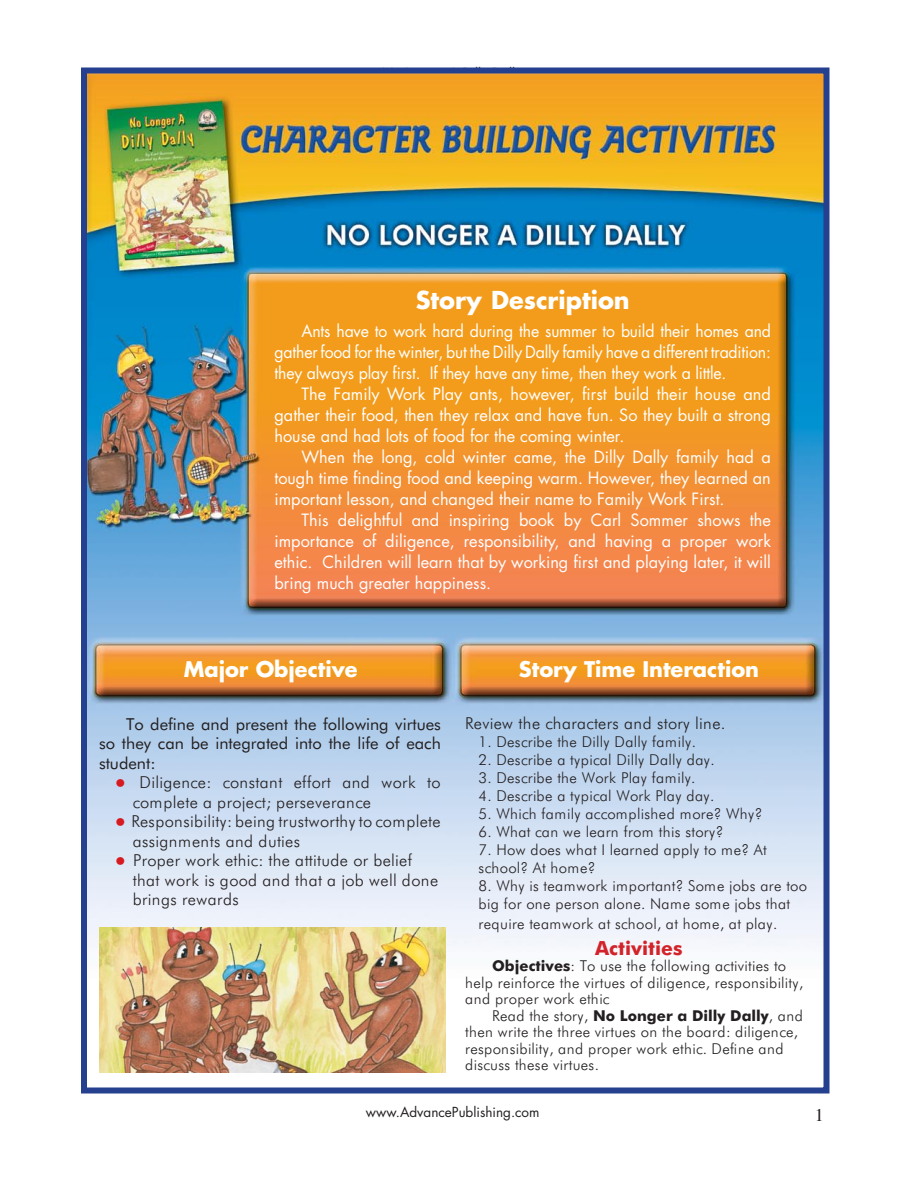
<style>
.page{position:relative;width:918px;height:1188px;background:#fff}
.page>*{position:absolute;margin:0;border:0;box-sizing:border-box;transform-origin:0 0}
.Heading{font:700 24px "Futura";color:#fff}
.Heading_1{font:700 21px "Futura";color:#fff}
.Virtues{font:700 19.5px "Futura BT";color:#d2232a}
.t1{font:18px "Times";color:#231f20}
.t2{font:16.5px/21px "Futura";color:#fff;text-align:justify}
.t3{font:300 16.5px/19.5px "Futura BT";letter-spacing:.02em;color:#231f20}
.t4{font:16.5px/21px "Futura";color:#fff;text-align:justify;scale:.96 1}
.t5{font:16.5px/19.5px "Futura BT";color:#231f20;text-align:justify}
.t6{font:300 15px/16.5px "Futura BT";letter-spacing:.02em;color:#231f20}
.t7{font:13.5px "Futura";color:#231f20}
.s1{font-size:27px;color:#d71920}
.s2{font-weight:700}
</style>
<div class="page">
<img style="left:88px;top:75px;width:735px;height:998px">
<div style="left:81px;top:68px;width:749px;height:1026px;border:6px solid #25408f"></div>
<img style="left:100px;top:927px;width:345px;height:145px">
<p class="Heading" style="left:416px;top:283px;width:216px">Story Description</p>
<p class="t4" style="left:274px;top:320px;width:519px;text-indent:27px">Ants have to work hard during the summer to build their homes and gather food for the winter, but the Dilly Dally family have a different tradition: they always play first. If they have any time, then they work a little.</p>
<p class="t2" style="left:274px;top:383px;width:498px;text-indent:27px">The Family Work Play ants, however, first build their house and gather their food, then they relax and have fun. So they built a strong house and had lots of food for the coming winter.</p>
<p class="t2" style="left:274px;top:446px;width:498px;text-indent:27px">When the long, cold winter came, the Dilly Dally family had a tough time finding food and keeping warm. However, they learned an important lesson, and changed their name to Family Work First.</p>
<p class="t2" style="left:274px;top:509px;width:498px;text-indent:27px">This delightful and inspiring book by Carl Sommer shows the importance of diligence, responsibility, and having a proper work ethic. Children will learn that by working first and playing later, it will bring much greater happiness.</p>
<p class="Heading_1" style="left:184px;top:655px;width:175px">Major Objective</p>
<p class="Heading_1" style="left:519px;top:655px;width:242px">Story Time Interaction</p>
<p class="t5" style="left:99px;top:714px;width:343px;text-indent:27px">To define and present the following virtues so they can be integrated into the life of each student:</p>
<p class="t3" style="left:133px;top:772px;width:310px;text-indent:-20px"><span class="s1">•</span> Diligence: constant effort and work to complete a project; perseverance</p>
<p class="t3" style="left:133px;top:811px;width:309px;text-indent:-20px"><span class="s1">•</span> Responsibility: being trustworthy to complete assignments and duties</p>
<p class="t3" style="left:133px;top:850px;width:307px;text-indent:-20px"><span class="s1">•</span> Proper work ethic: the attitude or belief that work is good and that a job well done brings rewards</p>
<p class="t3" style="left:465px;top:713px;width:262px">Review the characters and story line.</p>
<p class="t6" style="left:479px;top:734px;width:219px">1. Describe the Dilly Dally family.</p>
<p class="t6" style="left:479px;top:752px;width:238px">2. Describe a typical Dilly Dally day.</p>
<p class="t6" style="left:479px;top:770px;width:219px">3. Describe the Work Play family.</p>
<p class="t6" style="left:479px;top:788px;width:237px">4. Describe a typical Work Play day.</p>
<p class="t6" style="left:479px;top:806px;width:285px">5. Which family accomplished more? Why?</p>
<p class="t6" style="left:479px;top:824px;width:246px">6. What can we learn from this story?</p>
<p class="t6" style="left:479px;top:841px;width:290px;line-height:18px">7. How does what I learned apply to me? At school? At home?</p>
<p class="t6" style="left:479px;top:877px;width:330px;line-height:18px">8. Why is teamwork important? Some jobs are too big for one person alone. Name some jobs that</p>
<p class="t6" style="left:479px;top:915px;width:300px">require teamwork at school, at home, at play.</p>
<p class="Virtues" style="left:595px;top:936px;width:89px">Activities</p>
<p class="t6" style="left:465px;top:958px;width:340px;text-indent:27px"><span class="s2">Objectives</span>: To use the following activities to help reinforce the virtues of diligence, responsibility, and proper work ethic</p>
<p class="t6" style="left:465px;top:1007px;width:339px;text-indent:27px">Read the story, <span class="s2">No Longer a Dilly Dally</span>, and then write the three virtues on the board: diligence, responsibility, and proper work ethic. Define and discuss these virtues.</p>
<p class="t7" style="left:366px;top:1103px;width:175px">www.AdvancePublishing.com</p>
<p class="t1" style="left:815px;top:1105px;width:10px">1</p>
</div>
